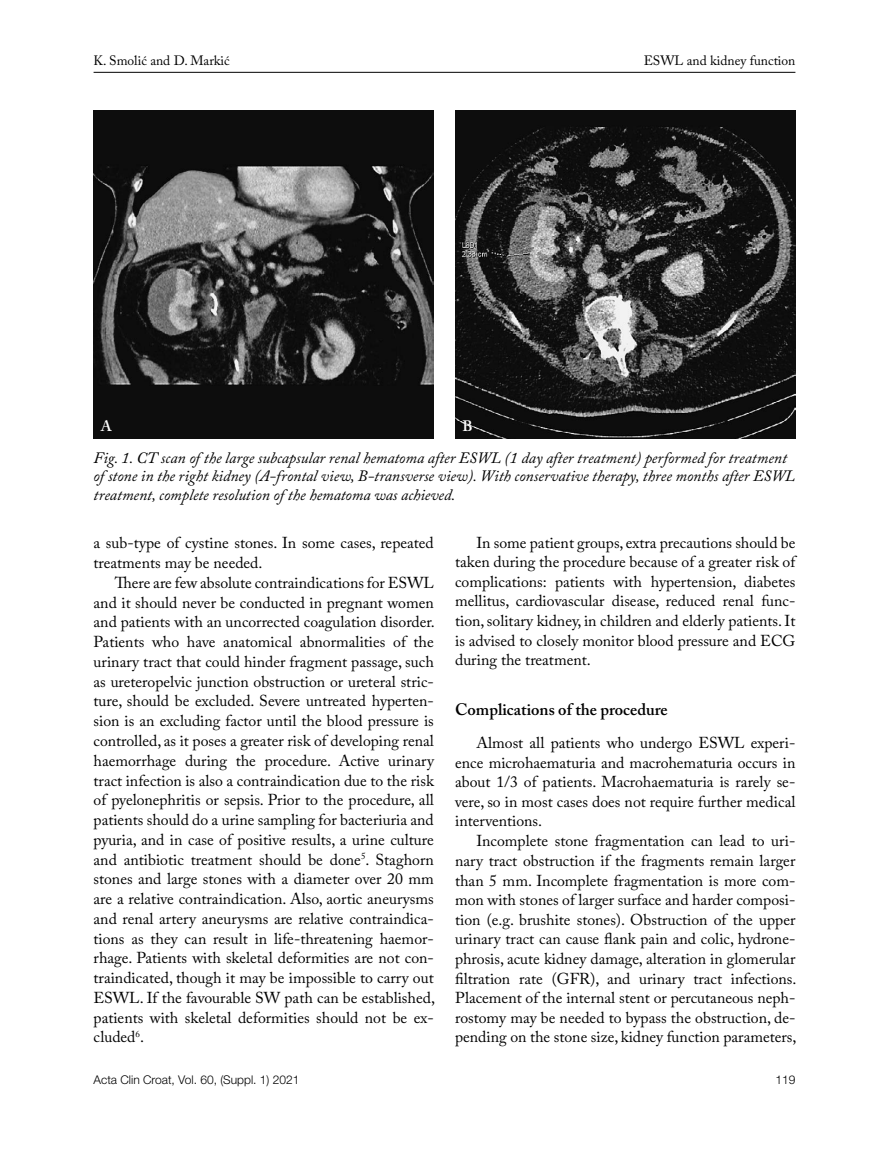
<style>
.page{position:relative;width:872px;height:1170px;background:#fff}
.page>*{position:absolute;margin:0;border:0;box-sizing:border-box;transform-origin:0 0}
.t1{font:600 16.5px "Adobe Caslon Pro";color:#000}
.t2{font:15.75px/19.8px "Adobe Caslon Pro";color:#000;text-align:justify}
.t3{font:italic 15.75px/18.8px "Adobe Caslon Pro";color:#000}
.t4{font:600 15px "Adobe Caslon Pro";color:#fff}
.t5{font:13.5px "Adobe Caslon Pro";color:#000}
.t6{font:300 12px "Helvetica Neue LT Pro";color:#000}
</style>
<div class="page">
<hr style="left:94px;top:72px;width:701px;height:1px;background:#000">
<img style="left:455px;top:111px;width:340px;height:327px">
<img style="left:94px;top:111px;width:340px;height:327px">
<p class="t5" style="left:94px;top:53px;width:138px">K. Smolić and D. Markić</p>
<p class="t5" style="left:644px;top:53px;width:153px">ESWL and kidney function</p>
<p class="t4" style="left:101px;top:416px;width:13px">A</p>
<p class="t4" style="left:462px;top:416px;width:12px">B</p>
<p class="t3" style="left:94px;top:447px;width:703px">Fig. 1. CT scan of the large subcapsular renal hematoma after ESWL (1 day after treatment) performed for treatment of stone in the right kidney (A-frontal view, B-transverse view). With conservative therapy, three months after ESWL treatment, complete resolution of the hematoma was achieved.</p>
<p class="t2" style="left:94px;top:532px;width:342px">a sub-type of cystine stones. In some cases, repeated treatments may be needed.</p>
<p class="t2" style="left:94px;top:572px;width:343px;text-indent:21px">There are few absolute contraindications for ESWL and it should never be conducted in pregnant women and patients with an uncorrected coagulation disorder.<br>Patients who have anatomical abnormalities of the urinary tract that could hinder fragment passage, such as ureteropelvic junction obstruction or ureteral stric&shy;ture, should be excluded. Severe untreated hyperten&shy;sion is an excluding factor until the blood pressure is controlled, as it poses a greater risk of developing renal haemorrhage during the procedure. Active urinary tract infection is also a contraindication due to the risk of pyelonephritis or sepsis. Prior to the procedure, all patients should do a urine sampling for bacteriuria and pyuria, and in case of positive results, a urine culture and antibiotic treatment should be done<sup>5</sup>. Staghorn stones and large stones with a diameter over 20 mm are a relative contraindication. Also, aortic aneurysms and renal artery aneurysms are relative contraindica&shy;tions as they can result in life-threatening haemor&shy;rhage. Patients with skeletal deformities are not con&shy;traindicated, though it may be impossible to carry out ESWL. If the favourable SW path can be established, patients with skeletal deformities should not be ex&shy;cluded<sup>6</sup>.</p>
<p class="t2" style="left:455px;top:532px;width:342px;text-indent:21px">In some patient groups, extra precautions should be taken during the procedure because of a greater risk of complications: patients with hypertension, diabetes mellitus, cardiovascular disease, reduced renal func&shy;tion, solitary kidney, in children and elderly patients. It is advised to closely monitor blood pressure and ECG during the treatment.</p>
<p class="t1" style="left:455px;top:700px;width:214px">Complications of the procedure</p>
<p class="t2" style="left:455px;top:732px;width:342px;text-indent:21px">Almost all patients who undergo ESWL experi&shy;ence microhaematuria and macrohematuria occurs in about 1/3 of patients. Macrohaematuria is rarely se&shy;vere, so in most cases does not require further medical interventions.</p>
<p class="t2" style="left:455px;top:831px;width:343px;text-indent:21px">Incomplete stone fragmentation can lead to uri&shy;nary tract obstruction if the fragments remain larger than 5 mm. Incomplete fragmentation is more com&shy;mon with stones of larger surface and harder composi&shy;tion (e.g. brushite stones). Obstruction of the upper urinary tract can cause flank pain and colic, hydrone&shy;phrosis, acute kidney damage, alteration in glomerular filtration rate (GFR), and urinary tract infections.<br>Placement of the internal stent or percutaneous neph&shy;rostomy may be needed to bypass the obstruction, de&shy;pending on the stone size, kidney function parameters,</p>
<p class="t6" style="left:94px;top:1072px;width:207px">Acta Clin Croat, Vol. 60, (Suppl. 1) 2021</p>
<p class="t6" style="left:775px;top:1072px;width:22px">119</p>
</div>
